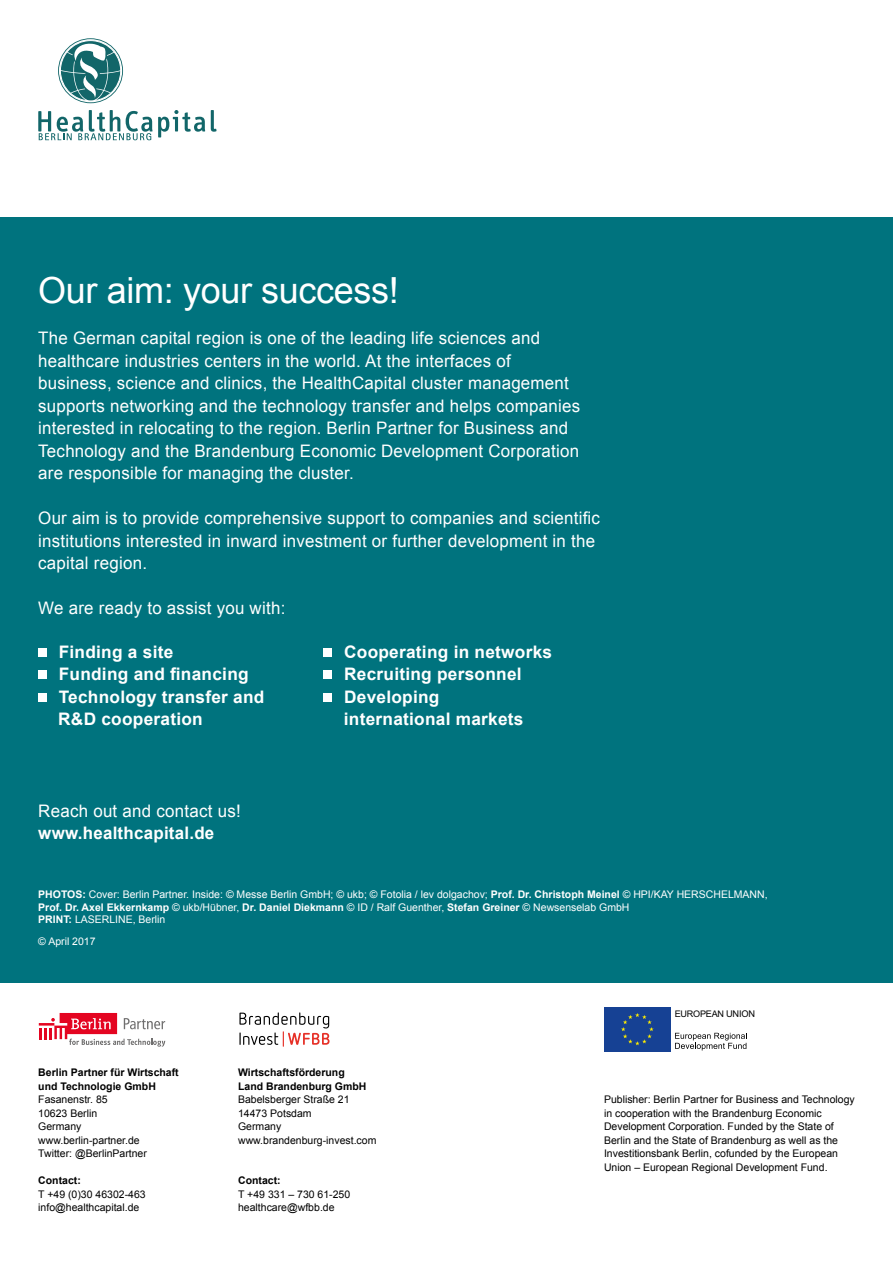
<style>
.page{position:relative;width:893px;height:1263px;background:#fff}
.page>*{position:absolute;margin:0;border:0;box-sizing:border-box;transform-origin:0 0}
.t1{font:36px "Arial";letter-spacing:-.01em;color:#fff}
.t2{font:17.25px/22.5px "Arial";letter-spacing:.015em;color:#fff}
.t3{font:700 17.25px/22.5px "Arial";letter-spacing:.015em;color:#fff}
.t4{font:10.5px/13.5px "Arial";color:#000}
.t5{font:10.5px/12.6px "Arial";color:#fff}
.t6{font:700 10.5px/13.5px "Arial";color:#000}
.t7{font:9.15px "Arial";letter-spacing:-.025em;color:#000}
.s1{font-weight:700}
.s2{font-size:9.3px}
</style>
<div class="page">
<div style="left:0;top:217px;width:893px;height:765px;background:#00737e"></div>
<div style="left:38px;top:648px;width:9px;height:8px;background:#fff"></div>
<div style="left:38px;top:670px;width:9px;height:9px;background:#fff"></div>
<div style="left:38px;top:693px;width:9px;height:8px;background:#fff"></div>
<div style="left:324px;top:648px;width:8px;height:8px;background:#fff"></div>
<div style="left:324px;top:670px;width:8px;height:9px;background:#fff"></div>
<div style="left:324px;top:693px;width:8px;height:8px;background:#fff"></div>
<div style="left:604px;top:1007px;width:67px;height:44px;background:#164194"></div>
<svg style="left:621px;top:1013px;width:33px;height:32px"></svg>
<svg style="left:675px;top:1033px;width:72px;height:17px"></svg>
<svg style="left:39px;top:1013px;width:126px;height:34px"></svg>
<svg style="left:239px;top:1012px;width:91px;height:35px"></svg>
<svg style="left:211px;top:110px;width:6px;height:22px"></svg>
<svg style="left:38px;top:110px;width:167px;height:30px"></svg>
<svg style="left:58px;top:38px;width:65px;height:65px"></svg>
<h1 class="t1" style="left:38px;top:266px;width:362px">Our aim: your success!</h1>
<p class="t2" style="left:38px;top:327px;width:543px">The German capital region is one of the leading life sciences and healthcare industries centers in the world. At the interfaces of business, science and clinics, the HealthCapital cluster management supports networking and the technology transfer and helps companies interested in relocating to the region. Berlin Partner for Business and Technology and the Brandenburg Economic Development Corporation are responsible for managing the cluster.</p>
<p class="t2" style="left:38px;top:507px;width:563px">Our aim is to provide comprehensive support to companies and scientific institutions interested in inward investment or further development in the capital region.</p>
<p class="t2" style="left:38px;top:597px;width:249px">We are ready to assist you with:</p>
<p class="t3" style="left:58px;top:641px;width:208px">Finding a site<br>Funding and financing<br>Technology transfer and<br>R&amp;D cooperation</p>
<p class="t3" style="left:344px;top:641px;width:210px">Cooperating in networks<br>Recruiting personnel<br>Developing<br>international markets</p>
<p class="t2" style="left:38px;top:799px;width:204px">Reach out and contact us!</p>
<p class="t3" style="left:38px;top:822px;width:178px">www.healthcapital.de</p>
<p class="t5" style="left:38px;top:888px;width:731px"><span class="s1">PHOTOS:</span> Cover: Berlin Partner. Inside: © Messe Berlin GmbH; © ukb; © Fotolia / lev dolgachov; <span class="s1">Prof. Dr. Christoph Meinel</span> © HPI/KAY HERSCHELMANN,<br><span class="s1">Prof. Dr. Axel Ekkernkamp</span> © ukb/Hübner, <span class="s1">Dr. Daniel Diekmann</span> © ID / Ralf Guenther, <span class="s1">Stefan Greiner</span> © Newsenselab GmbH<br><span class="s1">PRINT:</span> LASERLINE, Berlin</p>
<p class="t5" style="left:38px;top:935px;width:59px">© April 2017</p>
<p class="t6" style="left:38px;top:1066px;width:142px">Berlin Partner für Wirtschaft und Technologie GmbH</p>
<p class="t4" style="left:38px;top:1093px;width:110px">Fasanenstr. 85<br>10623 Berlin<br>Germany www.berlin-partner.de<br>Twitter: @BerlinPartner</p>
<p class="t6" style="left:38px;top:1174px;width:44px">Contact:</p>
<p class="t4" style="left:38px;top:1187px;width:109px">T +49 (0)30 46302-463 info@healthcapital.de</p>
<p class="t6" style="left:238px;top:1066px;width:130px">Wirtschaftsförderung<br>Land Brandenburg GmbH</p>
<p class="t4" style="left:238px;top:1093px;width:140px">Babelsberger Straße 21<br>14473 Potsdam<br>Germany www.brandenburg-invest.com</p>
<p class="t6" style="left:238px;top:1174px;width:44px">Contact:</p>
<p class="t4" style="left:238px;top:1187px;width:114px">T +49 331 – 730 61-250 healthcare@wfbb.de</p>
<p class="t7" style="left:675px;top:1007px;width:82px">EUROPEAN <span class="s2">UNION</span></p>
<p class="t4" style="left:604px;top:1093px;width:252px">Publisher: Berlin Partner for Business and Technology in cooperation with the Brandenburg Economic Development Corporation. Funded by the State of Berlin and the State of Brandenburg as well as the Investitionsbank Berlin, cofunded by the European Union – European Regional Development Fund.</p>
</div>
